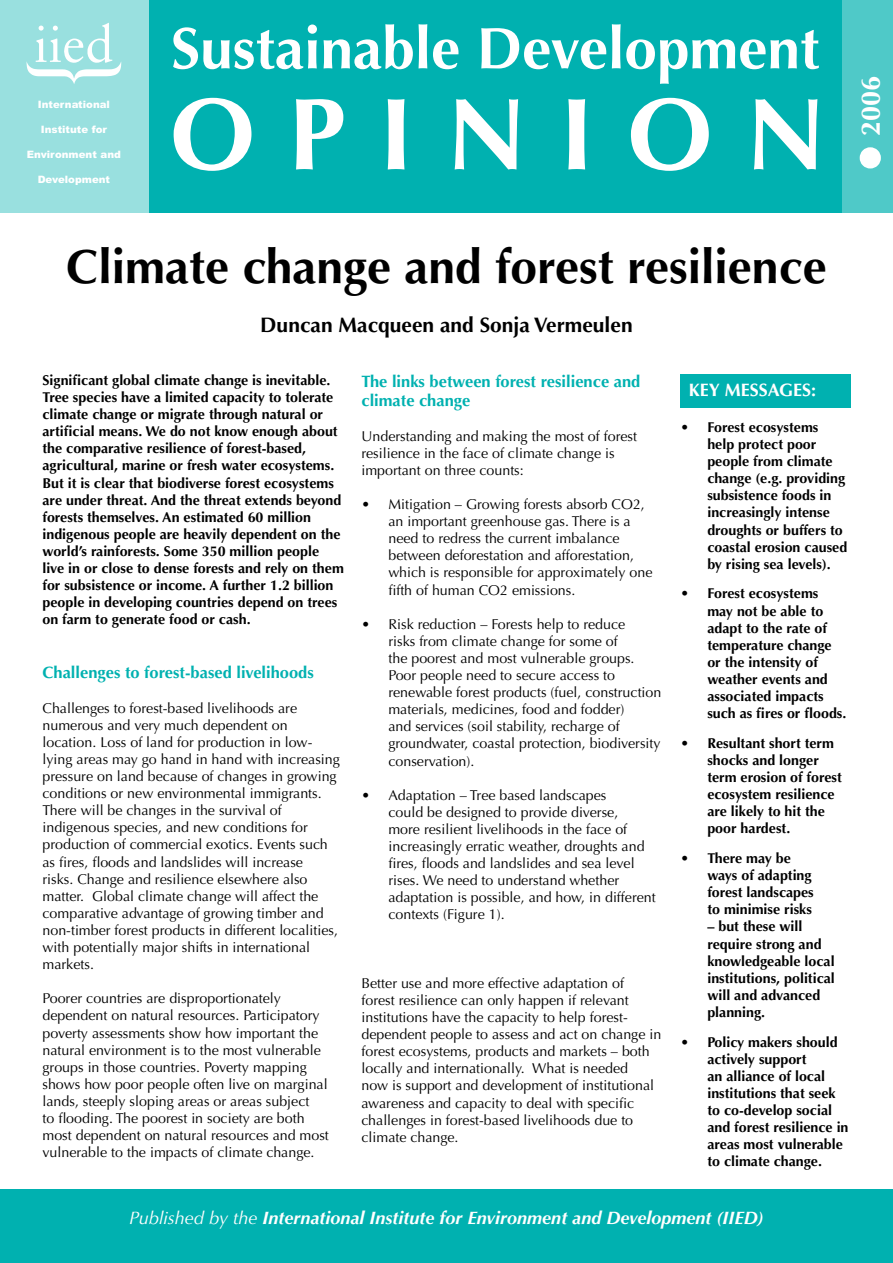
<style>
.page{position:relative;width:893px;height:1263px;background:#fff}
.page>*{position:absolute;margin:0;border:0;box-sizing:border-box;transform-origin:0 0}
.t1{font:700 102px "Optima";letter-spacing:.33em;color:#fff}
.t2{font:700 63px "Arial";color:#fff}
.t3{font:700 58.5px "Optima";color:#fff}
.t4{font:700 48px "Optima";color:#000}
.t5{font:700 27px "Optima";color:#fff}
.t6{font:700 21px "Optima";color:#000}
.t7{font:italic 700 18px "Optima";color:#fff}
.t8{font:700 18px "Optima";color:#fff}
.t9{font:700 16.5px/19.8px "Optima";color:#00b1b0}
.t10{font:14.25px/17.1px "Optima";color:#000}
.t11{font:700 14.25px/17.1px "Optima";color:#000}
.t12{font:900 10.2px "Arial";color:#fff}
.s1{font-weight:400}
</style>
<div class="page">
<div style="left:0;top:0;width:149px;height:213px;background:#99e0df"></div>
<div style="left:149px;top:0;width:744px;height:213px;background:#00b1b0"></div>
<div style="left:0;top:1189px;width:893px;height:74px;background:#00b1b0"></div>
<svg style="left:27px;top:23px;width:94px;height:61px"></svg>
<div style="left:843px;top:0;width:50px;height:213px;background:#4fc9c8"></div>
<svg style="left:859px;top:147px;width:22px;height:22px"></svg>
<div style="left:680px;top:375px;width:170px;height:33px;background:#00b1b0"></div>
<p class="t12" style="left:38px;top:97px;width:74px">International</p>
<p class="t12" style="left:41px;top:122px;width:68px">Institute for</p>
<p class="t12" style="left:27px;top:147px;width:96px">Environment and</p>
<p class="t12" style="left:38px;top:172px;width:74px">Development</p>
<h3 class="t3" style="left:171px;top:14px;width:650px">Sustainable Development</h3>
<h1 class="t1" style="left:170px;top:75px;width:657px">OPINION</h1>
<h3 class="t5" style="left:855px;top:136px;width:62px;rotate:-90deg">2006</h3>
<h2 class="t2" style="left:829px;top:169px;width:24px;rotate:-90deg">•</h2>
<h3 class="t4" style="left:66px;top:239px;width:762px">Climate change and forest resilience</h3>
<h3 class="t6" style="left:260px;top:312px;width:374px">Duncan Macqueen and Sonja Vermeulen</h3>
<p class="t11" style="left:43px;top:372px;width:303px">Significant global climate change is inevitable.<br>Tree species have a limited capacity to tolerate climate change or migrate through natural or artificial means. We do not know enough about the comparative resilience of forest-based, agricultural, marine or fresh water ecosystems.<br>But it is clear that biodiverse forest ecosystems are under threat. And the threat extends beyond forests themselves. An estimated 60 million indigenous people are heavily dependent on the world’s rainforests. Some 350 million people live in or close to dense forests and rely on them for subsistence or income. A further 1.2 billion people in developing countries depend on trees on farm to generate food or cash.</p>
<p class="t9" style="left:43px;top:663px;width:273px">Challenges to forest-based livelihoods</p>
<p class="t10" style="left:43px;top:699px;width:299px">Challenges to forest-based livelihoods are numerous and very much dependent on location. Loss of land for production in low&shy;lying areas may go hand in hand with increasing pressure on land because of changes in growing conditions or new environmental immigrants.<br>There will be changes in the survival of indigenous species, and new conditions for production of commercial exotics. Events such as fires, floods and landslides will increase<br>risks. Change and resilience elsewhere also matter. Global climate change will affect the comparative advantage of growing timber and non-timber forest products in different localities, with potentially major shifts in international markets.</p>
<p class="t10" style="left:43px;top:990px;width:288px">Poorer countries are disproportionately dependent on natural resources. Participatory poverty assessments show how important the natural environment is to the most vulnerable groups in those countries. Poverty mapping shows how poor people often live on marginal lands, steeply sloping areas or areas subject<br>to flooding. The poorest in society are both most dependent on natural resources and most vulnerable to the impacts of climate change.</p>
<p class="t9" style="left:361px;top:371px;width:280px">The links between forest resilience and climate change</p>
<p class="t10" style="left:361px;top:427px;width:277px">Understanding and making the most of forest resilience in the face of climate change is important on three counts:</p>
<p class="t10" style="left:388px;top:496px;width:266px">Mitigation – Growing forests absorb CO2, an important greenhouse gas. There is a need to redress the current imbalance between deforestation and afforestation, which is responsible for approximately one fifth of human CO2 emissions.</p>
<p class="t10" style="left:388px;top:615px;width:274px">Risk reduction – Forests help to reduce<br>risks from climate change for some of<br>the poorest and most vulnerable groups.<br>Poor people need to secure access to renewable forest products (fuel, construction materials, medicines, food and fodder)<br>and services (soil stability, recharge of groundwater, coastal protection, biodiversity conservation).</p>
<p class="t10" style="left:388px;top:786px;width:269px">Adaptation – Tree based landscapes<br>could be designed to provide diverse,<br>more resilient livelihoods in the face of increasingly erratic weather, droughts and fires, floods and landslides and sea level rises. We need to understand whether adaptation is possible, and how, in different contexts (Figure 1).</p>
<p class="t10" style="left:361px;top:496px;width:10px">•</p>
<p class="t10" style="left:361px;top:615px;width:10px">•</p>
<p class="t10" style="left:361px;top:786px;width:10px">•</p>
<p class="t10" style="left:361px;top:975px;width:301px">Better use and more effective adaptation of<br>forest resilience can only happen if relevant institutions have the capacity to help forest&shy;dependent people to assess and act on change in forest ecosystems, products and markets – both locally and internationally. What is needed<br>now is support and development of institutional awareness and capacity to deal with specific challenges in forest-based livelihoods due to climate change.</p>
<p class="t8" style="left:689px;top:380px;width:129px">KEY MESSAGES:</p>
<p class="t11" style="left:707px;top:419px;width:141px">Forest ecosystems help protect poor people from climate change (e.g. providing subsistence foods in increasingly intense droughts or buffers to coastal erosion caused by rising sea levels).</p>
<p class="t11" style="left:707px;top:585px;width:141px">Forest ecosystems may not be able to adapt to the rate of temperature change or the intensity of weather events and associated impacts such as fires or floods.</p>
<p class="t11" style="left:707px;top:735px;width:136px">Resultant short term shocks and longer term erosion of forest ecosystem resilience are likely to hit the poor hardest.</p>
<p class="t11" style="left:707px;top:850px;width:108px">There may be ways of adapting forest landscapes to minimise risks</p>
<p class="t11" style="left:707px;top:918px;width:129px">– but these will require strong and knowledgeable local institutions, political will and advanced planning.</p>
<p class="t11" style="left:707px;top:1033px;width:143px">Policy makers should actively support<br>an alliance of local institutions that seek to co-develop social and forest resilience in areas most vulnerable to climate change.</p>
<p class="t11" style="left:680px;top:419px;width:10px">•</p>
<p class="t11" style="left:680px;top:585px;width:10px">•</p>
<p class="t11" style="left:680px;top:735px;width:10px">•</p>
<p class="t11" style="left:680px;top:850px;width:10px">•</p>
<p class="t11" style="left:680px;top:1033px;width:10px">•</p>
<p class="t7" style="left:129px;top:1207px;width:636px"><span class="s1">Published by the</span> International Institute for Environment and Development (IIED)</p>
</div>
